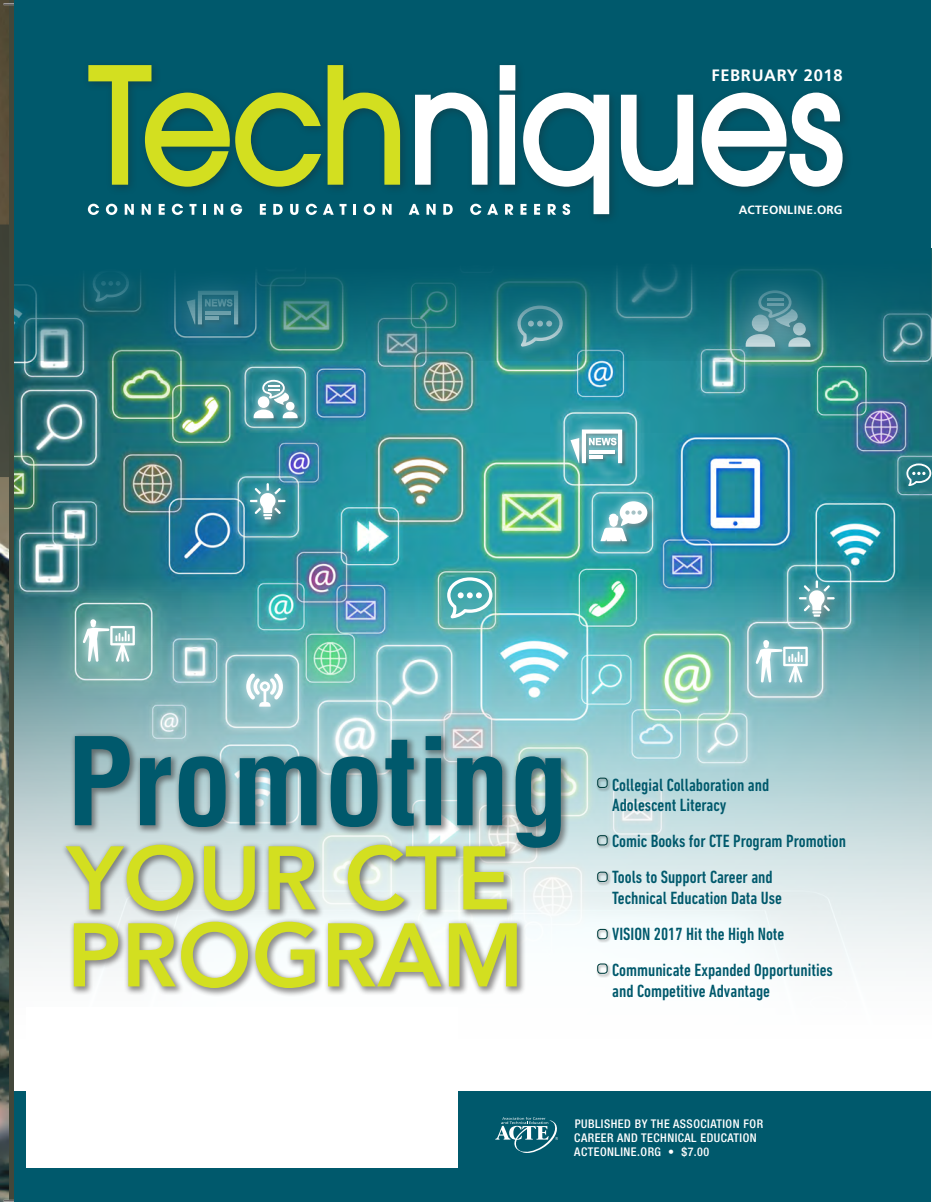
<style>
.page{position:relative;width:932px;height:1202px;background:#fff}
.page>*{position:absolute;margin:0;border:0;box-sizing:border-box;transform-origin:0 0}
.t1{font:700 condensed 118.8px "Helvetica LT Std";color:#00596c}
.t2{font:800 89.1px/76.9px "Avenir LT Std";color:#d3df20}
.t3{font:500 condensed 18px/36px "DIN Next LT Pro";color:#00596c}
.t4{font:700 16.5px "Frutiger";letter-spacing:.04em;color:#fff}
.t5{font:500 condensed 12px/14.4px "Helvetica Neue LT Std";letter-spacing:.04em;color:#fff}
.t6{font:700 12px "Frutiger";letter-spacing:.01em;color:#fff}
</style>
<div class="page">
<div style="left:14px;top:1091px;width:917px;height:111px;background:#00596c"></div>
<img style="left:14px;top:360px;width:917px;height:608px">
<div style="left:61px;top:731px;width:509px;height:266px;background:#241f1f;opacity:.5"></div>
<div style="left:26px;top:1007px;width:431px;height:160px;background:#fff"></div>
<div style="left:74px;top:610px;width:71px;height:60px;background:#fff;opacity:.75"></div>
<svg style="left:83px;top:619px;width:52px;height:43px"></svg>
<div style="left:236px;top:664px;width:56px;height:52px;background:#fff;opacity:.75"></div>
<svg style="left:246px;top:673px;width:39px;height:33px"></svg>
<div style="left:561px;top:420px;width:71px;height:52px;background:#fff;opacity:.75"></div>
<svg style="left:570px;top:429px;width:52px;height:34px"></svg>
<hr style="left:589px;top:450px;width:25px;height:3px;background:#fff">
<hr style="left:589px;top:455px;width:14px;height:3px;background:#fff">
<div style="left:591px;top:492px;width:65px;height:59px;background:#fff;opacity:.75"></div>
<svg style="left:600px;top:501px;width:47px;height:40px"></svg>
<div style="left:796px;top:578px;width:50px;height:51px;background:#241f1f;opacity:.5"></div>
<div style="left:790px;top:572px;width:53px;height:54px;background:#fff;opacity:.75"></div>
<svg style="left:799px;top:580px;width:35px;height:36px"></svg>
<div style="left:247px;top:481px;width:50px;height:50px;background:#241f1f;opacity:.5"></div>
<div style="left:241px;top:474px;width:53px;height:54px;background:#fff;opacity:.75"></div>
<svg style="left:250px;top:483px;width:35px;height:36px"></svg>
<svg style="left:447px;top:577px;width:45px;height:41px"></svg>
<div style="left:245px;top:371px;width:61px;height:56px;background:#fff;opacity:.75"></div>
<svg style="left:253px;top:380px;width:44px;height:38px"></svg>
<div style="left:258px;top:396px;width:11px;height:12px;background:#fff;border-radius:50%"></div>
<div style="left:711px;top:255px;width:133px;height:128px;background:#fff;opacity:.75"></div>
<div style="left:746px;top:631px;width:71px;height:60px;background:#fff;opacity:.75"></div>
<svg style="left:755px;top:640px;width:52px;height:42px"></svg>
<svg style="left:14px;top:0;width:917px;height:360px;background:#0b6272"></svg>
<div style="left:82px;top:59px;width:328px;height:138px;background:#00596c"></div>
<svg style="left:88px;top:65px;width:233px;height:122px"></svg>
<svg style="left:327px;top:65px;width:73px;height:120px"></svg>
<div style="left:409px;top:59px;width:444px;height:165px;background:#00596c"></div>
<svg style="left:621px;top:95px;width:72px;height:92px"></svg>
<svg style="left:701px;top:93px;width:141px;height:94px"></svg>
<svg style="left:88px;top:204px;width:11px;height:11px"></svg>
<svg style="left:106px;top:204px;width:11px;height:11px"></svg>
<svg style="left:125px;top:204px;width:9px;height:11px"></svg>
<svg style="left:142px;top:204px;width:9px;height:11px"></svg>
<svg style="left:159px;top:204px;width:6px;height:11px"></svg>
<svg style="left:172px;top:204px;width:11px;height:11px"></svg>
<svg style="left:189px;top:204px;width:7px;height:11px"></svg>
<svg style="left:203px;top:204px;width:3px;height:11px"></svg>
<svg style="left:214px;top:204px;width:9px;height:11px"></svg>
<svg style="left:230px;top:204px;width:12px;height:11px"></svg>
<svg style="left:260px;top:204px;width:6px;height:11px"></svg>
<svg style="left:273px;top:204px;width:10px;height:11px"></svg>
<svg style="left:290px;top:204px;width:8px;height:11px"></svg>
<svg style="left:306px;top:204px;width:11px;height:11px"></svg>
<svg style="left:323px;top:204px;width:23px;height:11px"></svg>
<svg style="left:353px;top:204px;width:3px;height:11px"></svg>
<svg style="left:363px;top:204px;width:12px;height:11px"></svg>
<svg style="left:382px;top:204px;width:9px;height:11px"></svg>
<svg style="left:408px;top:65px;width:201px;height:150px"></svg>
<svg style="left:906px;top:463px;width:25px;height:23px"></svg>
<div style="left:596px;top:928px;width:15px;height:15px;background:#241f1f;opacity:.5"></div>
<div style="left:597px;top:929px;width:10px;height:10px;border:1px solid #003f3f;border-radius:3px"></div>
<div style="left:596px;top:962px;width:15px;height:16px;background:#241f1f;opacity:.5"></div>
<div style="left:597px;top:963px;width:10px;height:10px;border:1px solid #003f3f;border-radius:3px"></div>
<div style="left:596px;top:871px;width:15px;height:15px;background:#241f1f;opacity:.5"></div>
<div style="left:597px;top:871px;width:10px;height:11px;border:1px solid #003f3f;border-radius:3px"></div>
<div style="left:596px;top:834px;width:15px;height:15px;background:#241f1f;opacity:.5"></div>
<div style="left:597px;top:835px;width:10px;height:10px;border:1px solid #003f3f;border-radius:3px"></div>
<div style="left:596px;top:777px;width:15px;height:15px;background:#241f1f;opacity:.5"></div>
<div style="left:597px;top:777px;width:10px;height:11px;border:1px solid #003f3f;border-radius:3px"></div>
<svg style="left:495px;top:1117px;width:63px;height:36px"></svg>
<svg style="left:8px;top:477px;width:6px;height:722px;background:#444a3e"></svg>
<img style="left:0;top:477px;width:8px;height:722px">
<svg style="left:0;top:0;width:14px;height:477px;background:#484839"></svg>
<svg style="left:0;top:1199px;width:14px;height:3px"></svg>
<p class="t4" style="left:711px;top:65px;width:133px">FEBRUARY 2018</p>
<p class="t6" style="left:738px;top:203px;width:105px">ACTEONLINE.ORG</p>
<h1 class="t1" style="left:67px;top:707px;width:503px">Promoting</h1>
<h2 class="t2" style="left:67px;top:840px;width:459px">YOUR CTE<br>PROGRAM</h2>
<p class="t3" style="left:612px;top:775px;width:158px;line-height:19.5px">Collegial Collaboration and<br>Adolescent Literacy</p>
<p class="t3" style="left:612px;top:822px;width:235px">Comic Books for CTE Program Promotion<br>Tools to Support Career and</p>
<p class="t3" style="left:612px;top:879px;width:222px">Technical Education Data Use<br>VISION 2017 Hit the High Note<br>Communicate Expanded Opportunities</p>
<p class="t3" style="left:612px;top:972px;width:159px">and Competitive Advantage</p>
<p class="t5" style="left:574px;top:1116px;width:190px">PUBLISHED BY THE ASSOCIATION FOR<br>CAREER AND TECHNICAL EDUCATION<br>ACTEONLINE.ORG • $7.00</p>
</div>
